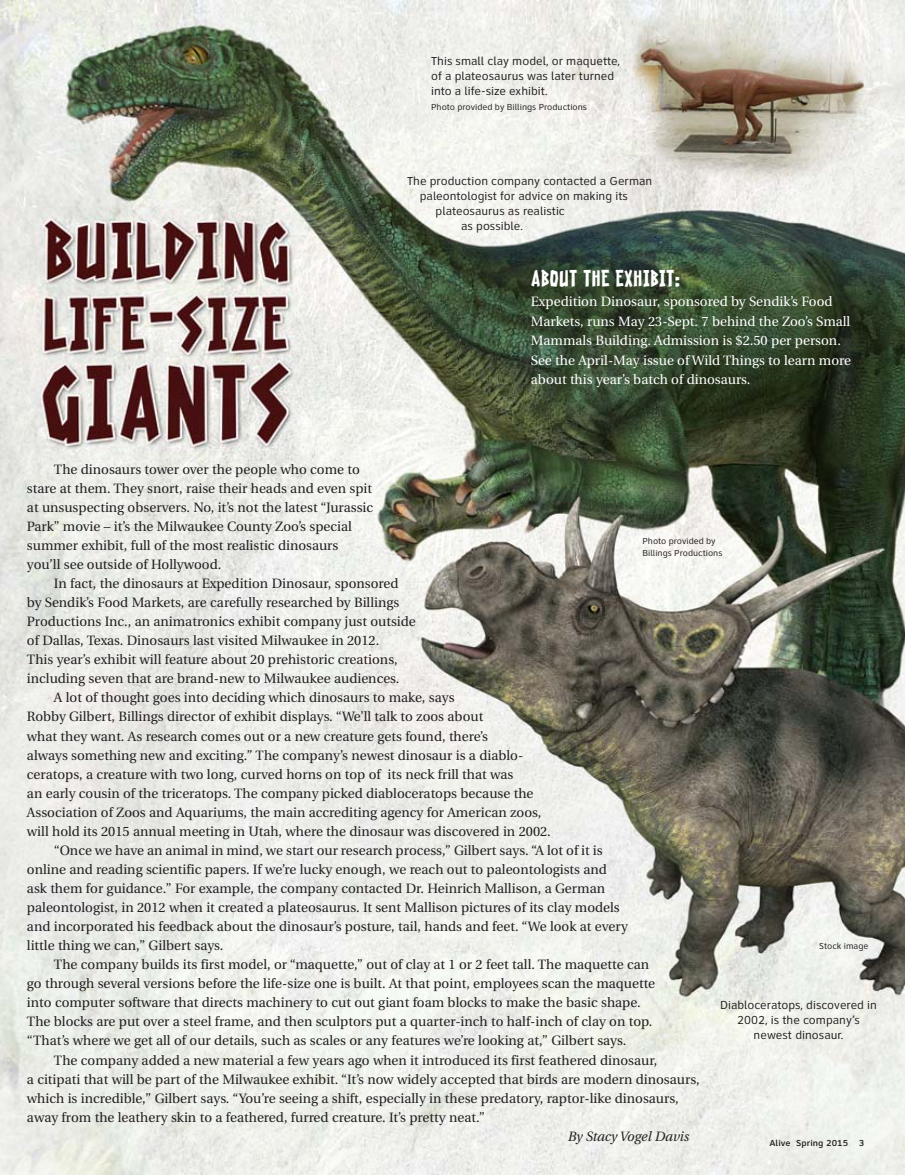
<style>
.page{position:relative;width:905px;height:1175px;background:#fff}
.page>*{position:absolute;margin:0;border:0;box-sizing:border-box;transform-origin:0 0}
.t1{font:22.5px "Radioactive Granny";color:#fff}
.t2{font:13.5px/19px "Utopia";color:#231f20}
.t3{font:13.5px/19.5px "Utopia";color:#fff}
.t4{font:italic 13.5px "Utopia";color:#231f20}
.t5{font:12px/15px "Clearview ADA";color:#231f20;text-align:center}
.t6{font:9px/12px "Clearview ADA";color:#231f20}
.t7{font:600 9px "Clearview ADA";color:#231f20}
</style>
<div class="page">
<img style="left:0;top:0;width:904px;height:1174px">
<p class="t5" style="left:431px;top:55px;width:190px;text-align:left">This small clay model, or maquette, of a plateosaurus was later turned into a life-size exhibit.</p>
<p class="t6" style="left:431px;top:102px;width:157px">Photo provided by Billings Productions</p>
<p class="t5" style="left:407px;top:175px;width:247px">The production company contacted a German</p>
<p class="t5" style="left:420px;top:190px;width:210px">paleontologist for advice on making its</p>
<p class="t5" style="left:435px;top:205px;width:131px">plateosaurus as realistic</p>
<p class="t5" style="left:461px;top:220px;width:63px">as possible.</p>
<h1 class="t1" style="left:531px;top:266px;width:151px">ABOUT THE EXHIBIT:</h1>
<p class="t3" style="left:531px;top:293px;width:322px">Expedition Dinosaur, sponsored by Sendik’s Food Markets, runs May 23-Sept. 7 behind the Zoo’s Small Mammals Building. Admission is $2.50 per person.<br>See the April-May issue of Wild Things to learn more about this year’s batch of dinosaurs.</p>
<p class="t2" style="left:27px;top:461px;width:348px;text-indent:27px">The dinosaurs tower over the people who come to stare at them. They snort, raise their heads and even spit at unsuspecting observers. No, it’s not the latest “Jurassic Park” movie – it’s the Milwaukee County Zoo’s special summer exhibit, full of the most realistic dinosaurs you’ll see outside of Hollywood.</p>
<p class="t2" style="left:27px;top:575px;width:390px;text-indent:27px">In fact, the dinosaurs at Expedition Dinosaur, sponsored by Sendik’s Food Markets, are carefully researched by Billings Productions Inc., an animatronics exhibit company just outside of Dallas, Texas. Dinosaurs last visited Milwaukee in 2012.<br>This year’s exhibit will feature about 20 prehistoric creations, including seven that are brand-new to Milwaukee audiences.</p>
<p class="t2" style="left:54px;top:689px;width:402px">A lot of thought goes into deciding which dinosaurs to make, says</p>
<p class="t2" style="left:27px;top:708px;width:458px">Robby Gilbert, Billings director of exhibit displays. “We’ll talk to zoos about</p>
<p class="t2" style="left:27px;top:727px;width:462px">what they want. As research comes out or a new creature gets found, there’s</p>
<p class="t2" style="left:27px;top:746px;width:498px">always something new and exciting.” The company’s newest dinosaur is a diablo-</p>
<p class="t2" style="left:27px;top:765px;width:488px">ceratops, a creature with two long, curved horns on top of its neck frill that was</p>
<p class="t2" style="left:27px;top:784px;width:508px">an early cousin of the triceratops. The company picked diabloceratops because the</p>
<p class="t2" style="left:27px;top:804px;width:516px">Association of Zoos and Aquariums, the main accrediting agency for American zoos,</p>
<p class="t2" style="left:27px;top:823px;width:525px">will hold its 2015 annual meeting in Utah, where the dinosaur was discovered in 2002.</p>
<p class="t2" style="left:54px;top:842px;width:550px">“Once we have an animal in mind, we start our research process,” Gilbert says. “A lot of it is</p>
<p class="t2" style="left:27px;top:861px;width:581px">online and reading scientific papers. If we’re lucky enough, we reach out to paleontologists and</p>
<p class="t2" style="left:27px;top:880px;width:579px">ask them for guidance.” For example, the company contacted Dr. Heinrich Mallison, a German</p>
<p class="t2" style="left:27px;top:899px;width:594px">paleontologist, in 2012 when it created a plateosaurus. It sent Mallison pictures of its clay models</p>
<p class="t2" style="left:27px;top:918px;width:602px">and incorporated his feedback about the dinosaur’s posture, tail, hands and feet. “We look at every</p>
<p class="t2" style="left:27px;top:937px;width:198px">little thing we can,” Gilbert says.</p>
<p class="t2" style="left:54px;top:956px;width:596px">The company builds its first model, or “maquette,” out of clay at 1 or 2 feet tall. The maquette can</p>
<p class="t2" style="left:27px;top:975px;width:629px">go through several versions before the life-size one is built. At that point, employees scan the maquette</p>
<p class="t2" style="left:27px;top:994px;width:615px">into computer software that directs machinery to cut out giant foam blocks to make the basic shape.</p>
<p class="t2" style="left:27px;top:1013px;width:627px">The blocks are put over a steel frame, and then sculptors put a quarter-inch to half-inch of clay on top.</p>
<p class="t2" style="left:27px;top:1032px;width:601px">“That’s where we get all of our details, such as scales or any features we’re looking at,” Gilbert says.</p>
<p class="t2" style="left:54px;top:1051px;width:605px">The company added a new material a few years ago when it introduced its first feathered dinosaur,</p>
<p class="t2" style="left:27px;top:1070px;width:674px">a citipati that will be part of the Milwaukee exhibit. “It’s now widely accepted that birds are modern dinosaurs,</p>
<p class="t2" style="left:27px;top:1089px;width:653px">which is incredible,” Gilbert says. “You’re seeing a shift, especially in these predatory, raptor-like dinosaurs,</p>
<p class="t2" style="left:27px;top:1108px;width:459px">away from the leathery skin to a feathered, furred creature. It’s pretty neat.”</p>
<p class="t4" style="left:567px;top:1130px;width:123px">By Stacy Vogel Davis</p>
<p class="t6" style="left:642px;top:535px;width:82px">Photo provided by<br>Billings Productions</p>
<p class="t6" style="left:819px;top:941px;width:51px">Stock image</p>
<p class="t5" style="left:720px;top:998px;width:158px">Diabloceratops, discovered in<br>2002, is the company’s newest dinosaur.</p>
<p class="t7" style="left:769px;top:1139px;width:97px">Alive Spring 2015 3</p>
</div>
